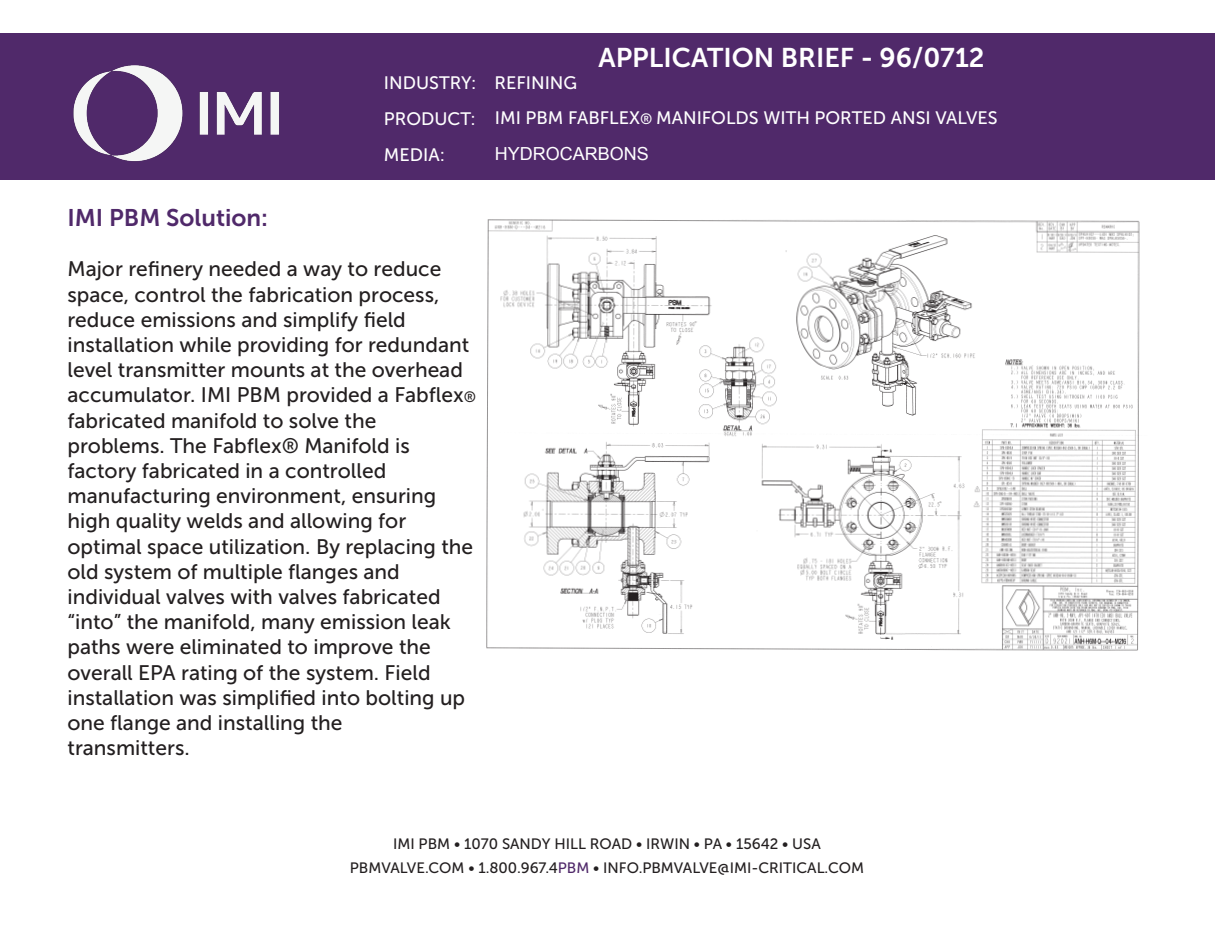
<style>
.page{position:relative;width:1215px;height:945px;background:#fff}
.page>*{position:absolute;margin:0;border:0;box-sizing:border-box;transform-origin:0 0}
.t1{font:27px "Museo Sans 700";color:#fff}
.t2{font:24px "Museo Sans 700";color:#50296a}
.t3{font:21px/25.2px "Museo Sans 500";color:#231f20}
.t4{font:18px "Museo Sans 500";color:#fff}
.t5{font:18px "Arial";color:#fff}
.t6{font:15px "Museo Sans 500";color:#231f20}
.s1{font-size:15px}
.s2{color:#50296a}
</style>
<div class="page">
<img style="left:486px;top:219px;width:654px;height:432px">
<div style="left:0;top:33px;width:1215px;height:147px;background:#50296a"></div>
<img style="left:73px;top:65px;width:206px;height:97px">
<p class="t4" style="left:384px;top:73px;width:94px">INDUSTRY:</p>
<p class="t4" style="left:384px;top:109px;width:93px">PRODUCT:</p>
<p class="t4" style="left:384px;top:145px;width:63px">MEDIA:</p>
<p class="t2" style="left:68px;top:204px;width:202px">IMI PBM Solution:</p>
<p class="t3" style="left:68px;top:257px;width:410px">Major refinery needed a way to reduce space, control the fabrication process, reduce emissions and simplify field installation while providing for redundant level transmitter mounts at the overhead accumulator. IMI PBM provided a Fabflex<span class="s1">® </span>fabricated manifold to solve the problems. The Fabflex® Manifold is factory fabricated in a controlled manufacturing environment, ensuring high quality welds and allowing for optimal space utilization. By replacing the old system of multiple flanges and individual valves with valves fabricated “into” the manifold, many emission leak paths were eliminated to improve the overall EPA rating of the system. Field installation was simplified into bolting up one flange and installing the<br>transmitters.</p>
<p class="t1" style="left:599px;top:42px;width:387px">APPLICATION BRIEF - 96/0712</p>
<p class="t4" style="left:495px;top:73px;width:84px">REFINING</p>
<p class="t4" style="left:495px;top:108px;width:504px">IMI PBM FABFLEX<span class="s1">®</span> MANIFOLDS WITH PORTED ANSI VALVES</p>
<p class="t5" style="left:495px;top:142px;width:156px">HYDROCARBONS</p>
<p class="t6" style="left:393px;top:836px;width:429px">IMI PBM • 1070 SANDY HILL ROAD • IRWIN • PA • 15642 • USA</p>
<p class="t6" style="left:350px;top:860px;width:516px">PBMVALVE.COM • 1.800.967.4<span class="s2">PBM</span> • INFO.PBMVALVE@IMI-CRITICAL.COM</p>
</div>
